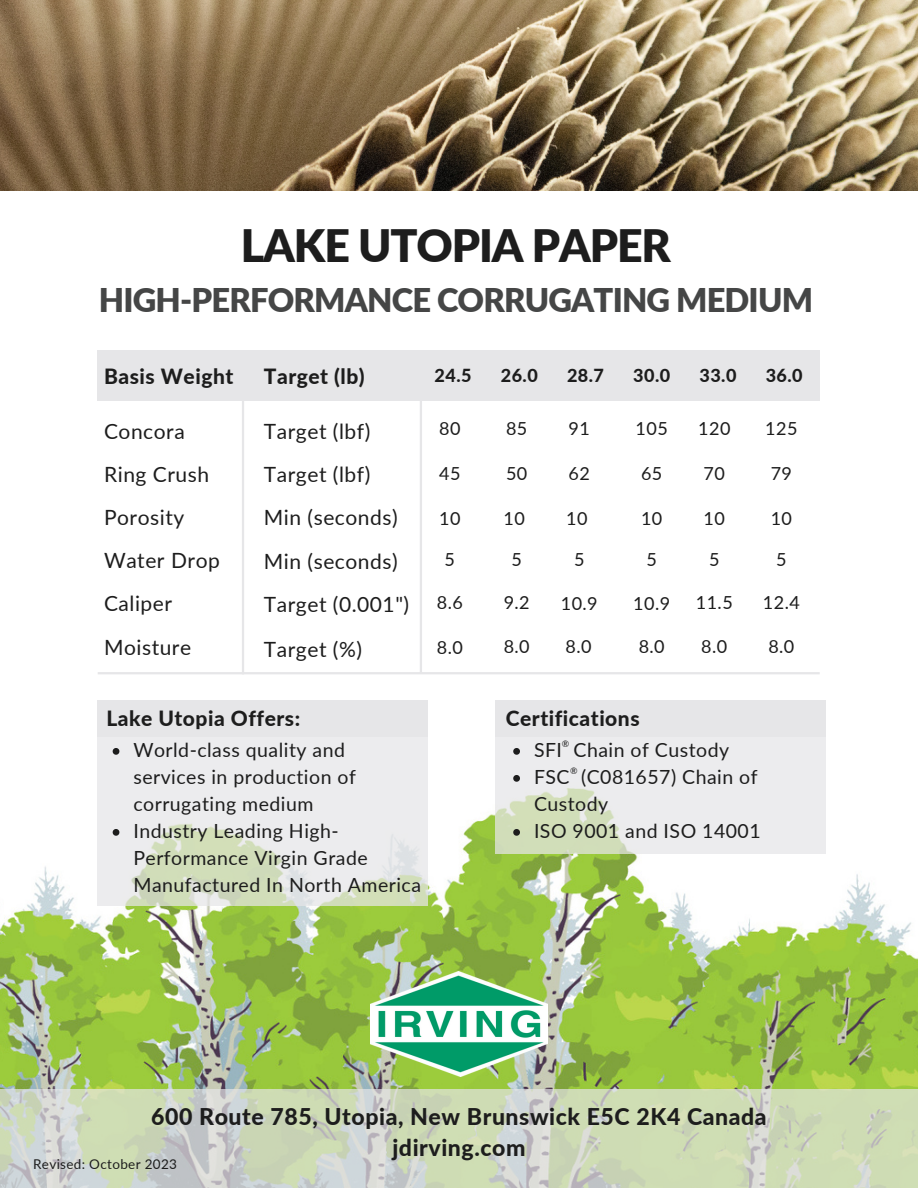
<style>
.page{position:relative;width:918px;height:1188px;background:#fff}
.page>*{position:absolute;margin:0;border:0;box-sizing:border-box;transform-origin:0 0}
.t1{font:900 44.7px "Lato";letter-spacing:-.025em;color:#1d1d1d}
.t2{font:900 32.7px "Lato";letter-spacing:-.025em;color:#454646}
.t3{font:800 23.1px "Lato";letter-spacing:.025em;color:#1d1d1d}
.t4{font:21px "Lato";letter-spacing:.025em;color:#1d1d1d}
.t5{font:800 21px "Lato";letter-spacing:.025em;color:#1d1d1d}
.t6{font:19.5px/27px "Lato";letter-spacing:.025em;color:#1d1d1d}
.t7{font:18px "Lato";letter-spacing:.025em;color:#1d1d1d}
.t8{font:800 18px "Lato";letter-spacing:.025em;color:#1d1d1d}
.t9{font:13.5px "Lato";letter-spacing:.025em;color:#1d1d1d}
.t10{font:9px "Lato";color:#1d1d1d}
</style>
<div class="page">
<img style="left:0;top:674px;width:918px;height:416px">
<div style="left:98px;top:351px;width:722px;height:50px;background:#e6e6e8"></div>
<hr style="left:98px;top:672px;width:722px;height:2px;background:#e6e6e8">
<hr style="left:242px;top:365px;width:2px;height:309px;background:#e6e6e8">
<hr style="left:420px;top:370px;width:2px;height:303px;background:#e6e6e8">
<div style="left:98px;top:700px;width:330px;height:37px;background:#e6e6e8"></div>
<svg style="left:98px;top:737px;width:330px;height:169px;background:#e5e8e2"></svg>
<img style="left:371px;top:972px;width:176px;height:104px">
<img style="left:0;top:0;width:918px;height:191px">
<svg style="left:0;top:1090px;width:918px;height:98px;background:#cdd7bd"></svg>
<svg style="left:113px;top:748px;width:6px;height:7px"></svg>
<svg style="left:113px;top:829px;width:6px;height:7px"></svg>
<div style="left:496px;top:700px;width:330px;height:37px;background:#e6e6e8"></div>
<svg style="left:496px;top:737px;width:330px;height:117px;background:#e7e9e4"></svg>
<svg style="left:513px;top:748px;width:7px;height:7px"></svg>
<svg style="left:513px;top:775px;width:7px;height:7px"></svg>
<svg style="left:513px;top:829px;width:7px;height:7px"></svg>
<p class="t1" style="left:241px;top:217px;width:431px">LAKE UTOPIA PAPER</p>
<p class="t2" style="left:99px;top:280px;width:716px">HIGH-PERFORMANCE CORRUGATING MEDIUM</p>
<p class="t5" style="left:264px;top:364px;width:102px">Target (lb)</p>
<p class="t4" style="left:264px;top:418px;width:108px">Target (lbf)</p>
<p class="t4" style="left:264px;top:461px;width:108px">Target (lbf)</p>
<p class="t4" style="left:264px;top:504px;width:135px">Min (seconds)</p>
<p class="t4" style="left:264px;top:548px;width:135px">Min (seconds)</p>
<p class="t5" style="left:104px;top:364px;width:131px">Basis Weight</p>
<p class="t4" style="left:104px;top:418px;width:82px">Concora</p>
<p class="t7" style="left:439px;top:417px;width:23px">80</p>
<p class="t4" style="left:104px;top:461px;width:107px">Ring Crush</p>
<p class="t4" style="left:104px;top:504px;width:82px">Porosity</p>
<p class="t4" style="left:104px;top:547px;width:117px">Water Drop</p>
<p class="t4" style="left:104px;top:591px;width:70px">Caliper</p>
<p class="t4" style="left:104px;top:634px;width:89px">Moisture</p>
<p class="t8" style="left:435px;top:364px;width:38px">24.5</p>
<p class="t8" style="left:501px;top:364px;width:38px">26.0</p>
<p class="t8" style="left:567px;top:364px;width:38px">28.7</p>
<p class="t8" style="left:633px;top:364px;width:38px">30.0</p>
<p class="t8" style="left:699px;top:364px;width:38px">33.0</p>
<p class="t8" style="left:766px;top:364px;width:38px">36.0</p>
<p class="t7" style="left:506px;top:417px;width:23px">85</p>
<p class="t7" style="left:506px;top:462px;width:23px">50</p>
<p class="t7" style="left:504px;top:507px;width:23px">10</p>
<p class="t7" style="left:511px;top:549px;width:12px">5</p>
<p class="t7" style="left:504px;top:592px;width:28px">9.2</p>
<p class="t7" style="left:504px;top:635px;width:28px">8.0</p>
<p class="t7" style="left:569px;top:417px;width:23px">91</p>
<p class="t7" style="left:569px;top:462px;width:23px">62</p>
<p class="t7" style="left:566px;top:507px;width:23px">10</p>
<p class="t7" style="left:574px;top:549px;width:12px">5</p>
<p class="t7" style="left:561px;top:592px;width:38px">10.9</p>
<p class="t7" style="left:565px;top:635px;width:28px">8.0</p>
<p class="t7" style="left:636px;top:417px;width:34px">105</p>
<p class="t7" style="left:641px;top:462px;width:23px">65</p>
<p class="t7" style="left:641px;top:508px;width:23px">10</p>
<p class="t7" style="left:647px;top:549px;width:12px">5</p>
<p class="t7" style="left:633px;top:592px;width:38px">10.9</p>
<p class="t7" style="left:639px;top:635px;width:28px">8.0</p>
<p class="t7" style="left:698px;top:417px;width:34px">120</p>
<p class="t7" style="left:704px;top:462px;width:23px">70</p>
<p class="t7" style="left:704px;top:508px;width:23px">10</p>
<p class="t7" style="left:709px;top:549px;width:12px">5</p>
<p class="t7" style="left:696px;top:592px;width:38px">11.5</p>
<p class="t7" style="left:701px;top:635px;width:28px">8.0</p>
<p class="t7" style="left:765px;top:417px;width:34px">125</p>
<p class="t7" style="left:771px;top:462px;width:23px">79</p>
<p class="t7" style="left:771px;top:507px;width:23px">10</p>
<p class="t7" style="left:776px;top:549px;width:12px">5</p>
<p class="t7" style="left:763px;top:592px;width:38px">12.4</p>
<p class="t7" style="left:768px;top:635px;width:28px">8.0</p>
<p class="t7" style="left:439px;top:462px;width:23px">45</p>
<p class="t7" style="left:439px;top:507px;width:23px">10</p>
<p class="t7" style="left:445px;top:549px;width:12px">5</p>
<p class="t7" style="left:437px;top:592px;width:28px">8.6</p>
<p class="t7" style="left:437px;top:636px;width:28px">8.0</p>
<p class="t4" style="left:264px;top:591px;width:147px">Target (0.001")</p>
<p class="t4" style="left:264px;top:636px;width:100px">Target (%)</p>
<p class="t5" style="left:106px;top:706px;width:195px">Lake Utopia Offers:</p>
<p class="t6" style="left:133px;top:736px;width:224px">World-class quality and services in production of corrugating medium</p>
<p class="t6" style="left:133px;top:817px;width:289px">Industry Leading High-<br>Performance Virgin Grade<br>Manufactured In North America</p>
<p class="t5" style="left:506px;top:706px;width:135px">Certifications</p>
<p class="t6" style="left:534px;top:736px;width:197px">SFI Chain of Custody</p>
<p class="t6" style="left:534px;top:763px;width:225px">FSC (C081657) Chain of<br>Custody</p>
<p class="t6" style="left:534px;top:817px;width:228px">ISO 9001 and ISO 14001</p>
<p class="t10" style="left:562px;top:738px;width:9px">®</p>
<p class="t10" style="left:570px;top:765px;width:9px">®</p>
<p class="t3" style="left:151px;top:1102px;width:617px">600 Route 785, Utopia, New Brunswick E5C 2K4 Canada</p>
<p class="t3" style="left:392px;top:1133px;width:135px">jdirving.com</p>
<p class="t9" style="left:33px;top:1156px;width:146px">Revised: October 2023</p>
</div>
